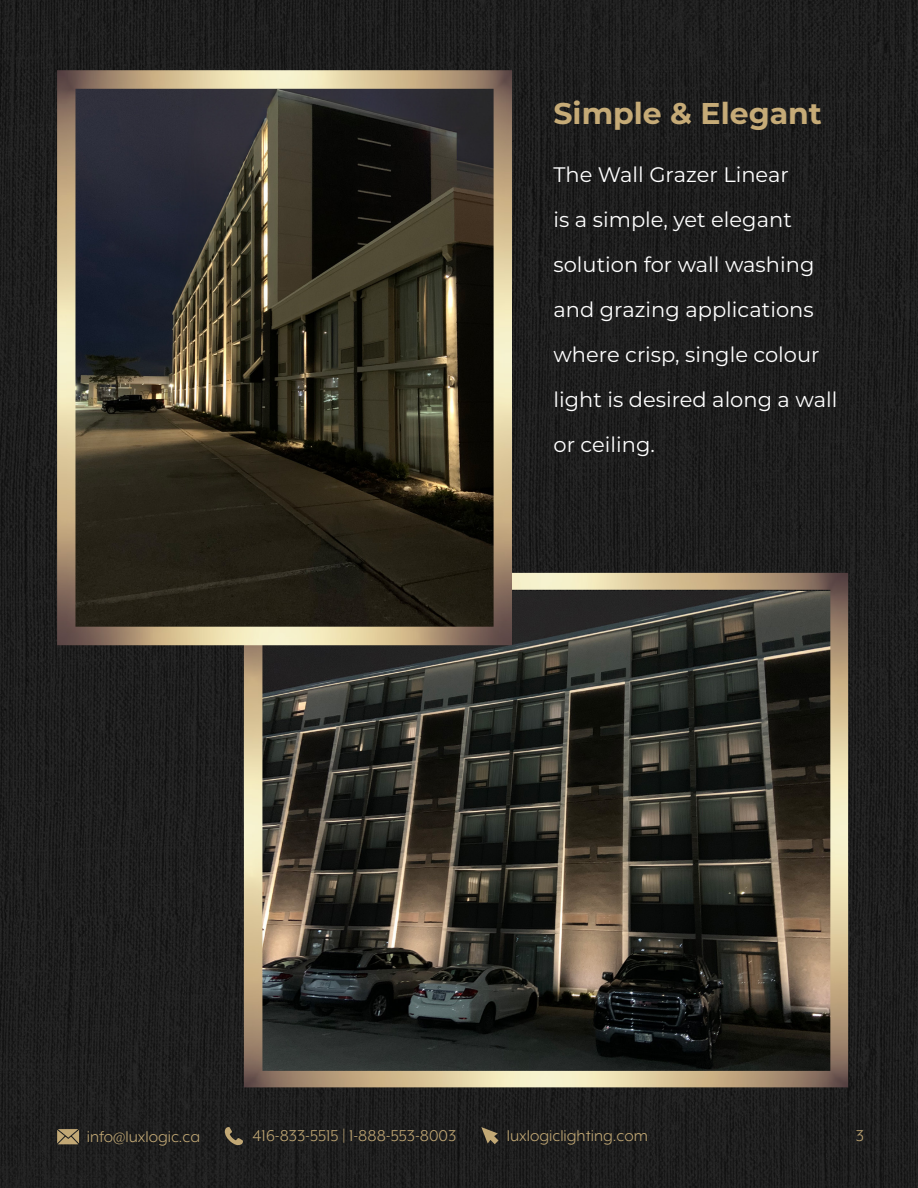
<style>
.page{position:relative;width:918px;height:1188px;background:#fff}
.page>*{position:absolute;margin:0;border:0;box-sizing:border-box;transform-origin:0 0}
.t1{font:700 30px "Montserrat";color:#c6ab77}
.t2{font:21px/45px "Montserrat";color:#fff}
.t3{font:18px "Mr Eaves XL Mod OT";color:#c3a975}
</style>
<div class="page">
<img style="left:0;top:0;width:918px;height:1188px">
<svg style="left:57px;top:1129px;width:22px;height:15px"></svg>
<svg style="left:225px;top:1127px;width:18px;height:18px"></svg>
<svg style="left:481px;top:1127px;width:17px;height:17px"></svg>
<img style="left:244px;top:573px;width:604px;height:514px">
<img style="left:57px;top:70px;width:455px;height:575px">
<h1 class="t1" style="left:554px;top:91px;width:270px">Simple &amp; Elegant</h1>
<p class="t2" style="left:554px;top:151px;width:285px">The Wall Grazer Linear<br>is a simple, yet elegant solution for wall washing and grazing applications where crisp, single colour light is desired along a wall or ceiling.</p>
<p class="t3" style="left:87px;top:1127px;width:115px">info@luxlogic.ca</p>
<p class="t3" style="left:253px;top:1126px;width:205px">416-833-5515 | 1-888-553-8003</p>
<p class="t3" style="left:507px;top:1126px;width:143px">luxlogiclighting.com</p>
<p class="t3" style="left:856px;top:1126px;width:10px">3</p>
</div>
